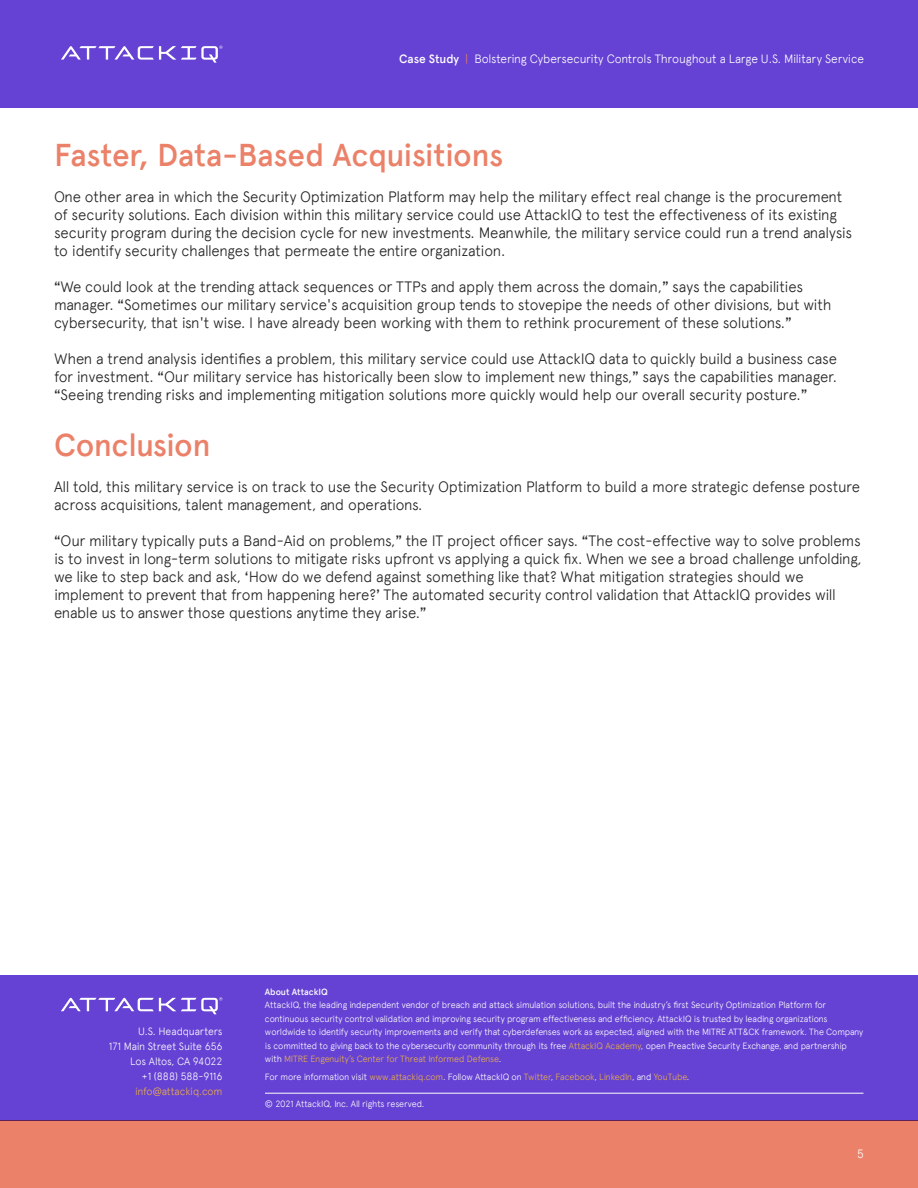
<style>
.page{position:relative;width:918px;height:1188px;background:#fff}
.page>*{position:absolute;margin:0;border:0;box-sizing:border-box;transform-origin:0 0}
.t1{font:500 31.5px "Apercu Pro";letter-spacing:-.015em;color:#eb8169}
.Body{font:300 15px/18px "Apercu Pro";letter-spacing:-.015em;color:#232224}
.t2{font:300 12px "Apercu Pro";letter-spacing:-.015em;color:#fff}
.t3{font:300 10.5px/15px "Apercu Pro";letter-spacing:-.01em;color:#fff;text-align:right}
.t4{font:300 10.5px "Apercu Pro";letter-spacing:-.01em;color:#e7ac4c}
.t5{font:300 9px/13.5px "Apercu Pro";letter-spacing:-.015em;color:#fff}
.t6{font:500 9px "Apercu Pro";letter-spacing:-.005em;color:#fff}
.s1{font-weight:500}
.s2{color:#eb8169}
.s3{font-family:"Whyte";font-weight:400}
.s4{color:#e7ac4c}
</style>
<div class="page">
<div style="left:0;top:0;width:918px;height:108px;background:#6542d3"></div>
<svg style="left:61px;top:45px;width:162px;height:18px"></svg>
<div style="left:0;top:975px;width:918px;height:145px;background:#6542d3"></div>
<svg style="left:61px;top:997px;width:161px;height:17px"></svg>
<hr style="left:265px;top:1093px;width:598px;height:1px;background:#fff">
<div style="left:0;top:1120px;width:918px;height:68px;background:#eb8169"></div>
<p class="t2" style="left:399px;top:49px;width:466px"><span class="s1">Case Study</span> <span class="s2">|</span> Bolstering Cybersecurity Controls Throughout a Large U.S. Military Service</p>
<h1 class="t1" style="left:54px;top:132px;width:451px">Faster, Data-Based Acquisitions</h1>
<p class="Body" style="left:54px;top:187px;width:800px">One other area in which the Security Optimization Platform may help the military effect real change is the procurement of security solutions. Each division within this military service could use AttackIQ to test the effectiveness of its existing security program during the decision cycle for new investments. Meanwhile, the military service could run a trend analysis to identify security challenges that permeate the entire organization.</p>
<p class="Body" style="left:54px;top:277px;width:779px"><span class="s3">“</span>We could look at the trending attack sequences or TTPs and apply them across the domain,<span class="s3">”</span> says the capabilities manager. <span class="s3">“</span>Sometimes our military service's acquisition group tends to stovepipe the needs of other divisions, but with cybersecurity, that isn't wise. I have already been working with them to rethink procurement of these solutions.<span class="s3">”</span></p>
<p class="Body" style="left:54px;top:349px;width:785px;text-align:justify">When a trend analysis identifies a problem, this military service could use AttackIQ data to quickly build a business case for investment. <span class="s3">“</span>Our military service has historically been slow to implement new things,<span class="s3">”</span> says the capabilities manager. <span class="s3">“</span>Seeing trending risks and implementing mitigation solutions more quickly would help our overall security posture.<span class="s3">”</span></p>
<h1 class="t1" style="left:54px;top:421px;width:158px">Conclusion</h1>
<p class="Body" style="left:54px;top:476px;width:808px">All told, this military service is on track to use the Security Optimization Platform to build a more strategic defense posture across acquisitions, talent management, and operations.</p>
<p class="Body" style="left:54px;top:530px;width:809px"><span class="s3">“</span>Our military typically puts a Band-Aid on problems,<span class="s3">”</span> the IT project officer says. <span class="s3">“</span>The cost-effective way to solve problems is to invest in long-term solutions to mitigate risks upfront vs applying a quick fix. When we see a broad challenge unfolding, we like to step back and ask, <span class="s3">‘</span>How do we defend against something like that? What mitigation strategies should we implement to prevent that from happening here?<span class="s3">’</span> The automated security control validation that AttackIQ provides will enable us to answer those questions anytime they arise.<span class="s3">”</span></p>
<p class="t3" style="left:109px;top:1023px;width:115px">U.S. Headquarters<br>171 Main Street Suite 656<br>Los Altos, CA 94022<br>+1 (888) 588-9116</p>
<p class="t4" style="left:135px;top:1083px;width:89px">info@attackiq.com</p>
<p class="t6" style="left:265px;top:985px;width:64px">About AttackIQ</p>
<p class="t5" style="left:265px;top:997px;width:600px">AttackIQ, the leading independent vendor of breach and attack simulation solutions, built the industry’s first Security Optimization Platform for continuous security control validation and improving security program effectiveness and efficiency. AttackIQ is trusted by leading organizations worldwide to identify security improvements and verify that cyberdefenses work as expected, aligned with the MITRE ATT&amp;CK framework. The Company is committed to giving back to the cybersecurity community through its free <span class="s4">AttackIQ Academy</span>, open Preactive Security Exchange, and partnership with <span class="s4">MITRE Engenuity’s Center for Threat Informed Defense</span>.</p>
<p class="t5" style="left:265px;top:1069px;width:426px">For more information visit <span class="s4">www.attackiq.com</span>. Follow AttackIQ on <span class="s4">Twitter</span>, <span class="s4">Facebook</span>, <span class="s4">LinkedIn</span>, and <span class="s4">YouTube</span>.</p>
<p class="t5" style="left:265px;top:1096px;width:161px">© 2021 AttackIQ, Inc. All rights reserved.</p>
<p class="t2" style="left:857px;top:1145px;width:8px">5</p>
</div>
